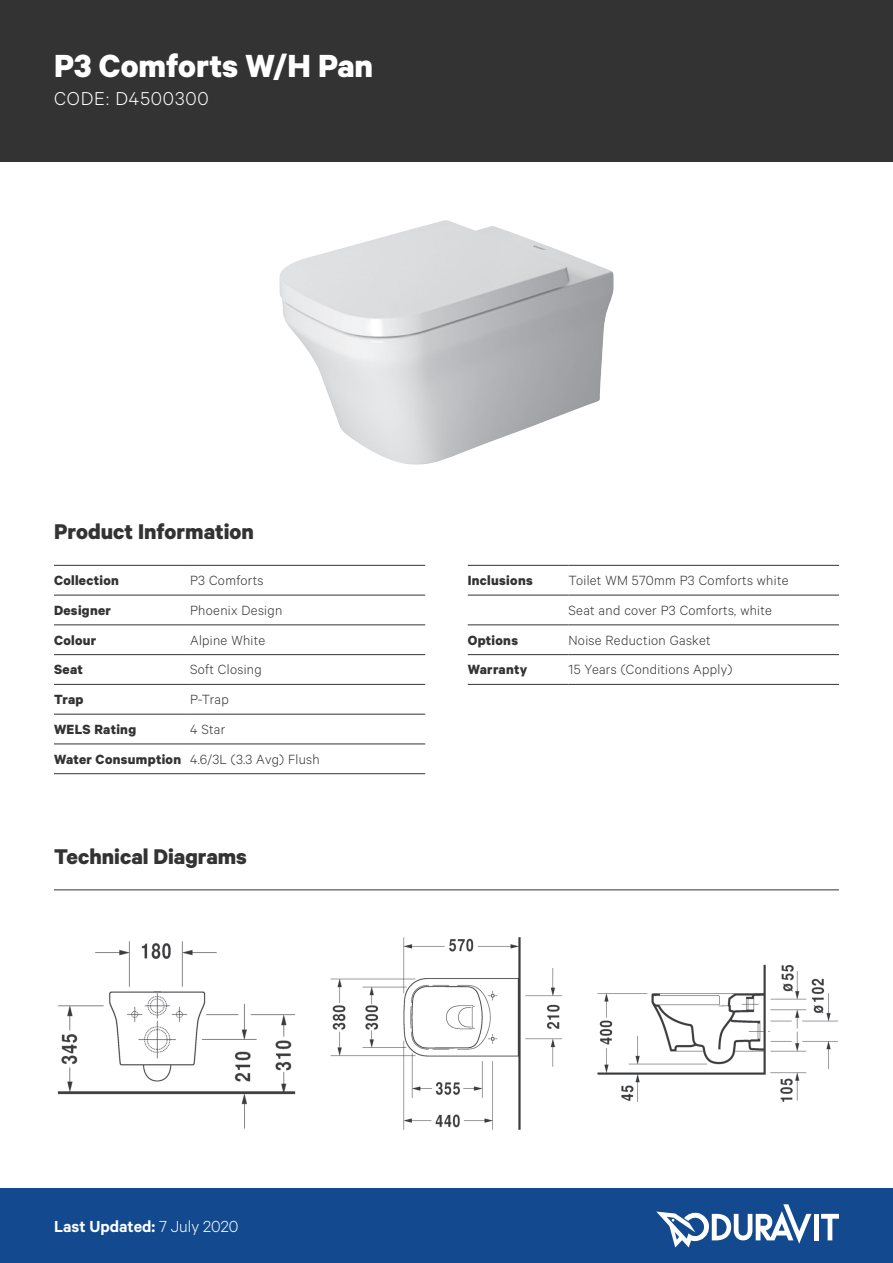
<style>
.page{position:relative;width:893px;height:1263px;background:#fff}
.page>*{position:absolute;margin:0;border:0;box-sizing:border-box;transform-origin:0 0}
.t1{font:700 36px "Calibre";color:#fff}
.t2{font:700 24px "Calibre";color:#323332}
.t3{font:300 21px "Calibre";letter-spacing:.04em;color:#fff}
.t4{font:600 18px "Calibre";color:#fff}
.t5{font:300 15px/29.7px "Calibre";letter-spacing:.02em;color:#323332}
.t6{font:700 15px "Calibre";letter-spacing:.02em;color:#323332}
.s1{font-weight:700}
.s2{font-weight:300}
</style>
<div class="page">
<div style="left:0;top:0;width:893px;height:161px;background:#323332"></div>
<div style="left:0;top:1189px;width:893px;height:74px;background:#12498f"></div>
<hr style="left:814px;top:1214px;width:4px;height:26px;background:#fff">
<svg style="left:821px;top:1214px;width:18px;height:26px"></svg>
<svg style="left:656px;top:1204px;width:155px;height:43px"></svg>
<hr style="left:54px;top:890px;width:785px;height:1px;background:#323332">
<img style="left:597px;top:964px;width:241px;height:138px">
<img style="left:330px;top:937px;width:233px;height:193px">
<img style="left:57px;top:941px;width:239px;height:188px">
<hr style="left:468px;top:565px;width:100px;height:1px;background:#323332">
<hr style="left:468px;top:595px;width:100px;height:1px;background:#323332">
<hr style="left:468px;top:625px;width:100px;height:1px;background:#323332">
<hr style="left:468px;top:654px;width:100px;height:1px;background:#323332">
<hr style="left:468px;top:684px;width:100px;height:1px;background:#323332">
<hr style="left:568px;top:565px;width:271px;height:1px;background:#323332">
<hr style="left:568px;top:595px;width:271px;height:1px;background:#323332">
<hr style="left:568px;top:625px;width:271px;height:1px;background:#323332">
<hr style="left:568px;top:654px;width:271px;height:1px;background:#323332">
<hr style="left:568px;top:684px;width:271px;height:1px;background:#323332">
<hr style="left:54px;top:565px;width:136px;height:1px;background:#323332">
<hr style="left:54px;top:595px;width:136px;height:1px;background:#323332">
<hr style="left:54px;top:625px;width:136px;height:1px;background:#323332">
<hr style="left:54px;top:654px;width:136px;height:1px;background:#323332">
<hr style="left:54px;top:684px;width:136px;height:1px;background:#323332">
<hr style="left:54px;top:714px;width:136px;height:1px;background:#323332">
<hr style="left:54px;top:744px;width:136px;height:1px;background:#323332">
<hr style="left:54px;top:773px;width:136px;height:1px;background:#323332">
<hr style="left:190px;top:565px;width:235px;height:1px;background:#323332">
<hr style="left:190px;top:595px;width:235px;height:1px;background:#323332">
<hr style="left:190px;top:625px;width:235px;height:1px;background:#323332">
<hr style="left:190px;top:654px;width:235px;height:1px;background:#323332">
<hr style="left:190px;top:684px;width:235px;height:1px;background:#323332">
<hr style="left:190px;top:714px;width:235px;height:1px;background:#323332">
<hr style="left:190px;top:744px;width:235px;height:1px;background:#323332">
<hr style="left:190px;top:773px;width:235px;height:1px;background:#323332">
<img style="left:279px;top:220px;width:335px;height:244px">
<h1 class="t1" style="left:54px;top:44px;width:321px">P3 Comforts W/H Pan</h1>
<h3 class="t3" style="left:54px;top:86px;width:156px">CODE: D4500300</h3>
<h2 class="t2" style="left:54px;top:517px;width:201px">Product Information</h2>
<p class="t6" style="left:54px;top:571px;width:67px">Collection</p>
<p class="t5" style="left:190px;top:565px;width:75px">P3 Comforts</p>
<p class="t6" style="left:54px;top:601px;width:59px">Designer</p>
<p class="t5" style="left:190px;top:595px;width:94px">Phoenix Design</p>
<p class="t6" style="left:54px;top:631px;width:44px">Colour</p>
<p class="t5" style="left:190px;top:624px;width:77px">Alpine White</p>
<p class="t6" style="left:54px;top:660px;width:30px">Seat</p>
<p class="t5" style="left:190px;top:654px;width:73px">Soft Closing</p>
<p class="t6" style="left:54px;top:690px;width:31px">Trap</p>
<p class="t5" style="left:190px;top:684px;width:40px">P-Trap</p>
<p class="t6" style="left:54px;top:720px;width:84px">WELS Rating</p>
<p class="t5" style="left:54px;top:714px;width:267px;text-indent:136px">4 Star<br><span class="s1">Water Consumption</span> 4.6/3L (3.3 Avg) Flush</p>
<h2 class="t2" style="left:54px;top:842px;width:195px">Technical Diagrams</h2>
<p class="t4" style="left:54px;top:1215px;width:186px">Last Updated: <span class="s2">7 July 2020</span></p>
<p class="t6" style="left:468px;top:571px;width:67px">Inclusions</p>
<p class="t5" style="left:568px;top:565px;width:222px">Toilet WM 570mm P3 Comforts white<br>Seat and cover P3 Comforts, white</p>
<p class="t6" style="left:468px;top:631px;width:52px">Options</p>
<p class="t5" style="left:568px;top:624px;width:144px">Noise Reduction Gasket</p>
<p class="t6" style="left:468px;top:660px;width:61px">Warranty</p>
<p class="t5" style="left:568px;top:654px;width:165px">15 Years (Conditions Apply)</p>
</div>
